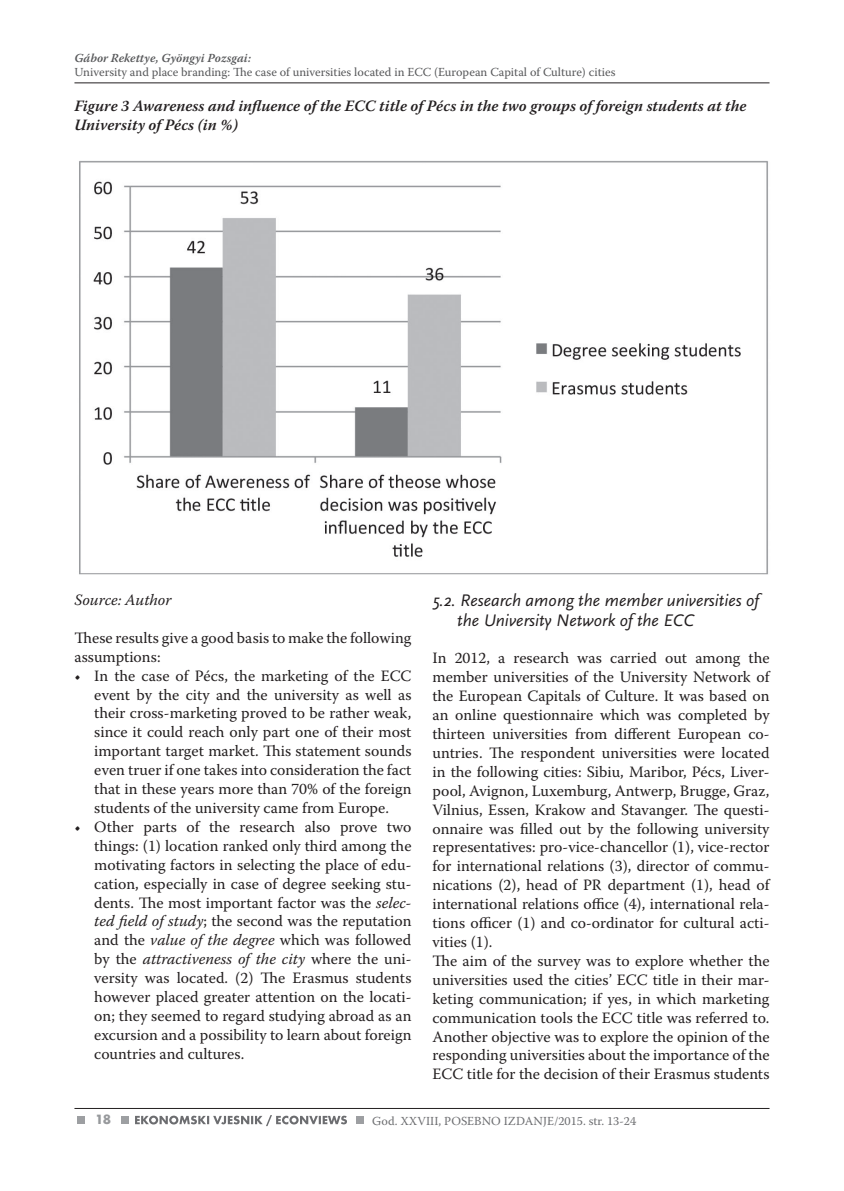
<style>
.page{position:relative;width:844px;height:1191px;background:#fff}
.page>*{position:absolute;margin:0;border:0;box-sizing:border-box;transform-origin:0 0}
.t1{font:italic 17.5px/19.2px "Scala Sans Pro";color:#231f20}
.t2{font:15.75px/18.9px "Warnock Pro";color:#231f20}
.t3{font:italic 600 15.75px/18.9px "Warnock Pro";color:#231f20}
.t4{font:italic 15.75px "Warnock Pro";color:#231f20}
.t5{font:700 14px "Futura TOT";color:#97999c}
.t6{font:12.25px "Warnock Pro";color:#57585a}
.t7{font:12.25px "Warnock Pro";color:#6c6d70}
.t8{font:italic 600 12.25px "Warnock Pro";color:#57585a}
.s1{font-style:italic}
</style>
<div class="page">
<hr style="left:74px;top:83px;width:695px;height:1px;background:#231f20">
<hr style="left:74px;top:1108px;width:695px;height:1px;background:#231f20">
<div style="left:121px;top:1115px;width:7px;height:8px;background:#9d9fa2"></div>
<div style="left:356px;top:1115px;width:8px;height:8px;background:#9d9fa2"></div>
<div style="left:77px;top:1115px;width:8px;height:8px;background:#9d9fa2"></div>
<svg style="left:135px;top:1115px;width:212px;height:11px"></svg>
<img style="left:79px;top:160px;width:689px;height:415px">
<p class="t8" style="left:74px;top:50px;width:178px">Gábor Rekettye, Gyöngyi Pozsgai:</p>
<p class="t6" style="left:74px;top:64px;width:542px">University and place branding: The case of universities located in ECC (European Capital of Culture) cities</p>
<p class="t3" style="left:74px;top:96px;width:673px">Figure 3 Awareness and influence of the ECC title of Pécs in the two groups of foreign students at the<br>University of Pécs (in %)</p>
<p class="t4" style="left:74px;top:590px;width:98px">Source: Author</p>
<p class="t2" style="left:74px;top:628px;width:338px">These results give a good basis to make the following assumptions:</p>
<p class="t2" style="left:94px;top:666px;width:318px;text-align:justify;text-indent:-20px">• In the case of Pécs, the marketing of the ECC event by the city and the university as well as their cross-marketing proved to be rather weak, since it could reach only part one of their most important target market. This statement sounds even truer if one takes into consideration the fact that in these years more than 70% of the foreign students of the university came from Europe.</p>
<p class="t2" style="left:94px;top:817px;width:318px;text-align:justify;text-indent:-20px">• Other parts of the research also prove two things: (1) location ranked only third among the motivating factors in selecting the place of edu&shy;cation, especially in case of degree seeking stu&shy;dents. The most important factor was the <span class="s1">selec&shy;ted field of study</span>; the second was the reputation and the <span class="s1">value of the degree</span> which was followed by the <span class="s1">attractiveness of the city</span> where the uni&shy;versity was located. (2) The Erasmus students however placed greater attention on the locati&shy;on; they seemed to regard studying abroad as an excursion and a possibility to learn about foreign countries and cultures.</p>
<p class="t1" style="left:457px;top:591px;width:303px;text-indent:-25px">5.2. Research among the member universities of the University Network of the ECC</p>
<p class="t2" style="left:432px;top:648px;width:338px">In 2012, a research was carried out among the member universities of the University Network of the European Capitals of Culture. It was based on an online questionnaire which was completed by thirteen universities from different European co&shy;untries. The respondent universities were located in the following cities: Sibiu, Maribor, Pécs, Liver&shy;pool, Avignon, Luxemburg, Antwerp, Brugge, Graz, Vilnius, Essen, Krakow and Stavanger. The questi&shy;onnaire was filled out by the following university representatives: pro-vice-chancellor (1), vice-rector for international relations (3), director of commu&shy;nications (2), head of PR department (1), head of international relations office (4), international rela&shy;tions officer (1) and co-ordinator for cultural acti&shy;vities (1).<br>The aim of the survey was to explore whether the universities used the cities’ ECC title in their mar&shy;keting communication; if yes, in which marketing communication tools the ECC title was referred to.<br>Another objective was to explore the opinion of the responding universities about the importance of the ECC title for the decision of their Erasmus students</p>
<p class="t5" style="left:95px;top:1111px;width:18px">18</p>
<p class="t7" style="left:372px;top:1113px;width:265px">God. XXVIII, POSEBNO IZDANJE/2015. str. 13-24</p>
</div>
